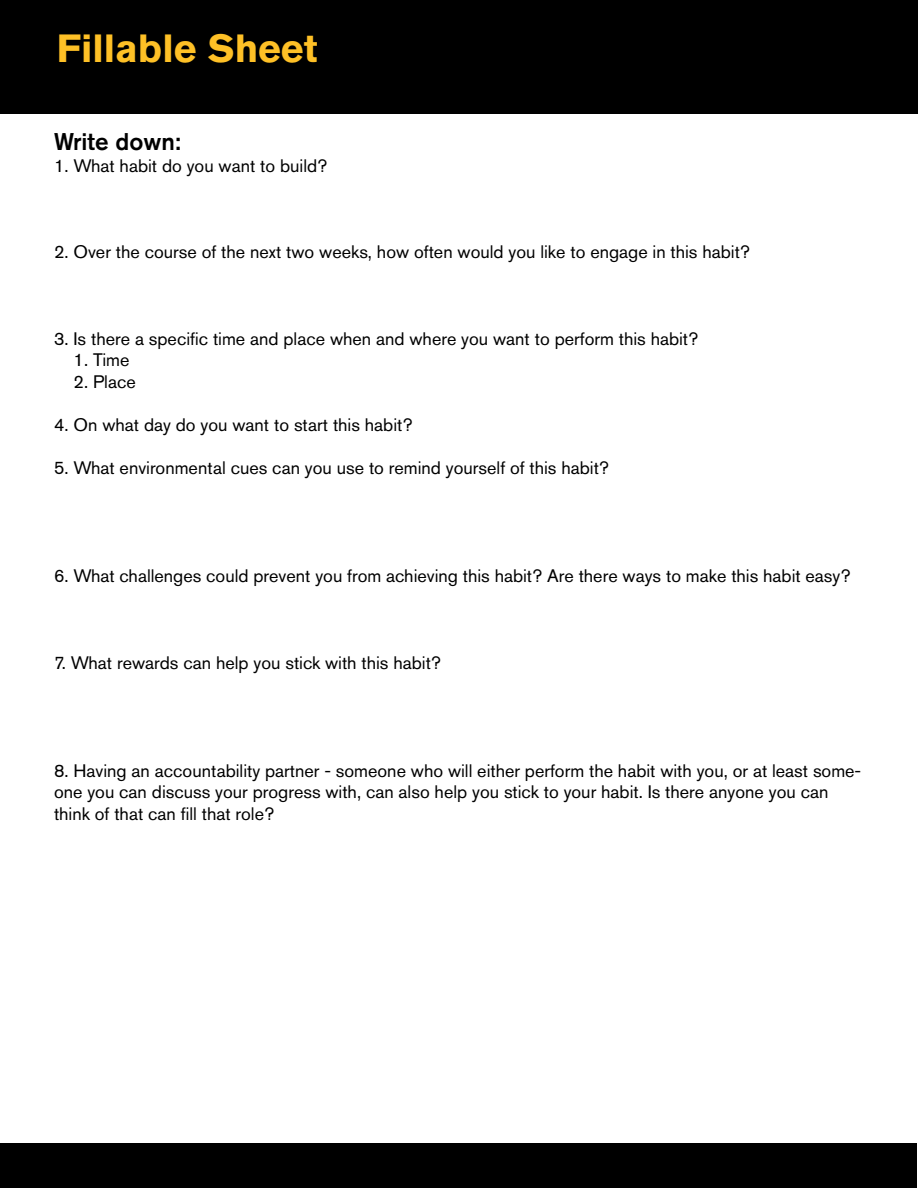
<style>
.page{position:relative;width:918px;height:1188px;background:#fff}
.page>*{position:absolute;margin:0;border:0;box-sizing:border-box;transform-origin:0 0}
.t1{font:700 39px "Akzidenz Grotesk Std";color:#fec026}
.t2{font:500 24px "Akzidenz Grotesk Std";color:#000}
.t3{font:18px/21.6px "Akzidenz Grotesk Std";color:#000}
</style>
<div class="page">
<div style="left:0;top:0;width:918px;height:114px;background:#000"></div>
<div style="left:1px;top:1143px;width:916px;height:44px;background:#000"></div>
<h1 class="t1" style="left:57px;top:25px;width:262px">Fillable Sheet</h1>
<h2 class="t2" style="left:54px;top:127px;width:128px">Write down:</h2>
<p class="t3" style="left:54px;top:155px;width:275px">1. What habit do you want to build?</p>
<p class="t3" style="left:54px;top:241px;width:698px">2. Over the course of the next two weeks, how often would you like to engage in this habit?</p>
<p class="t3" style="left:54px;top:328px;width:646px">3. Is there a specific time and place when and where you want to perform this habit?</p>
<p class="t3" style="left:74px;top:349px;width:57px">1. Time</p>
<p class="t3" style="left:74px;top:371px;width:64px">2. Place</p>
<p class="t3" style="left:54px;top:414px;width:360px">4. On what day do you want to start this habit?</p>
<p class="t3" style="left:54px;top:457px;width:557px">5. What environmental cues can you use to remind yourself of this habit?</p>
<p class="t3" style="left:54px;top:565px;width:798px">6. What challenges could prevent you from achieving this habit? Are there ways to make this habit easy?</p>
<p class="t3" style="left:54px;top:652px;width:389px">7. What rewards can help you stick with this habit?</p>
<p class="t3" style="left:54px;top:760px;width:809px">8. Having an accountability partner - someone who will either perform the habit with you, or at least some&shy;one you can discuss your progress with, can also help you stick to your habit. Is there anyone you can think of that can fill that role?</p>
</div>
